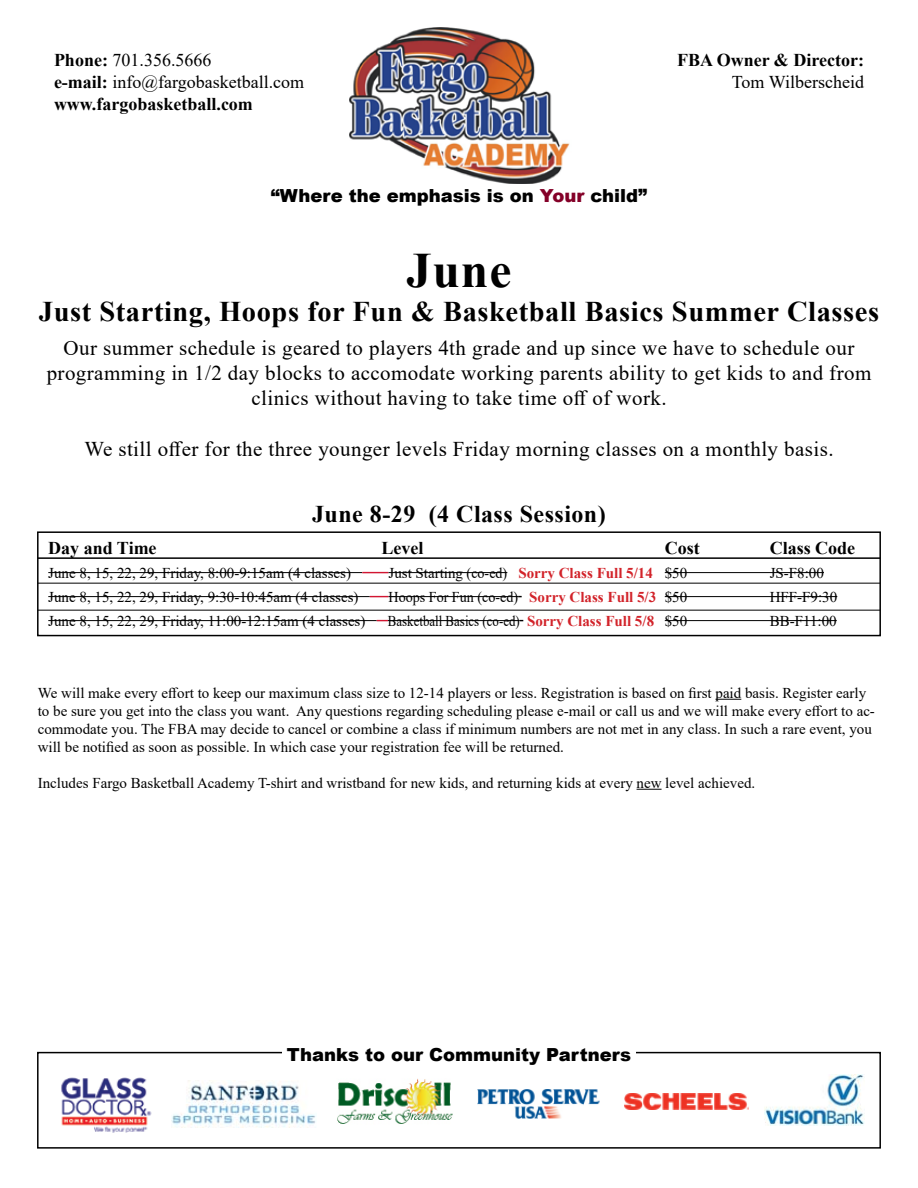
<style>
.page{position:relative;width:918px;height:1188px;background:#fff}
.page>*{position:absolute;margin:0;border:0;box-sizing:border-box;transform-origin:0 0}
.t1{font:700 49.5px "Times New Roman";color:#000}
.t2{font:700 28.5px "Times New Roman";letter-spacing:.02em;color:#000}
.t3{font:700 24px "Times New Roman";letter-spacing:.02em;color:#000}
.t4{font:21px/25.2px "Times New Roman";letter-spacing:.02em;color:#000;text-align:center}
.t5{font:700 18px/21.6px "Times New Roman";color:#000}
.t6{font:900 18px "Arial";color:#000}
.t7{font:18px "Times New Roman";color:#000}
.t8{font:15px/18px "Times New Roman";color:#000}
.t9{font:15px "Times New Roman";color:#000;scale:.86 1}
.t10{font:15px "Times New Roman";color:#000;scale:.94 1}
.s1{font-weight:400}
.s2{color:#840028}
.s3{font-weight:700;color:#d2232a}
</style>
<div class="page">
<img style="left:349px;top:27px;width:221px;height:157px">
<hr style="left:38px;top:557px;width:842px;height:2px;background:#000">
<hr style="left:38px;top:583px;width:842px;height:1px;background:#000">
<div style="left:37px;top:531px;width:844px;height:105px;border:2px solid #000"></div>
<svg style="left:716px;top:699px;width:25px;height:1px"></svg>
<svg style="left:637px;top:789px;width:25px;height:1px"></svg>
<hr style="left:48px;top:572px;width:314px;height:1px;background:#000">
<svg style="left:362px;top:572px;width:27px;height:1px"></svg>
<hr style="left:389px;top:572px;width:118px;height:1px;background:#000">
<hr style="left:665px;top:572px;width:159px;height:1px;background:#000">
<hr style="left:48px;top:596px;width:322px;height:1px;background:#000">
<svg style="left:370px;top:596px;width:19px;height:1px"></svg>
<hr style="left:389px;top:596px;width:129px;height:1px;background:#000">
<hr style="left:665px;top:596px;width:172px;height:1px;background:#000">
<hr style="left:48px;top:620px;width:329px;height:1px;background:#000">
<hr style="left:388px;top:620px;width:132px;height:1px;background:#000">
<hr style="left:665px;top:620px;width:172px;height:1px;background:#000">
<div style="left:37px;top:1052px;width:844px;height:97px;border:2px solid #000"></div>
<img style="left:477px;top:1089px;width:122px;height:30px">
<img style="left:624px;top:1093px;width:125px;height:16px">
<img style="left:765px;top:1074px;width:99px;height:51px">
<div style="left:283px;top:1047px;width:353px;height:13px;background:#fff"></div>
<img style="left:171px;top:1080px;width:145px;height:47px">
<img style="left:337px;top:1078px;width:116px;height:46px">
<img style="left:61px;top:1077px;width:91px;height:56px">
<hr style="left:38px;top:610px;width:842px;height:1px;background:#000">
<p class="t5" style="left:54px;top:49px;width:252px">Phone: <span class="s1">701.356.5666<br></span>e-mail: <span class="s1">info@fargobasketball.com </span>www.fargobasketball.com</p>
<p class="t6" style="left:271px;top:183px;width:378px">“Where the emphasis is on <span class="s2">Your</span> child”</p>
<p class="t5" style="left:677px;top:49px;width:188px">FBA Owner &amp; Director:</p>
<p class="t7" style="left:732px;top:69px;width:134px">Tom Wilberscheid</p>
<h1 class="t1" style="left:407px;top:234px;width:106px">June</h1>
<h2 class="t2" style="left:39px;top:291px;width:842px">Just Starting, Hoops for Fun &amp; Basketball Basics Summer Classes</h2>
<h3 class="t4" style="left:47px;top:335px;width:826px">Our summer schedule is geared to players 4th grade and up since we have to schedule our programming in 1/2 day blocks to accomodate working parents ability to get kids to and from clinics without having to take time off of work.</h3>
<h3 class="t4" style="left:84px;top:436px;width:751px">We still offer for the three younger levels Friday morning classes on a monthly basis.</h3>
<h3 class="t3" style="left:312px;top:497px;width:295px">June 8-29 (4 Class Session)</h3>
<p class="t5" style="left:48px;top:536px;width:110px">Day and Time</p>
<p class="t5" style="left:382px;top:536px;width:43px">Level</p>
<p class="t5" style="left:665px;top:536px;width:36px">Cost</p>
<p class="t5" style="left:770px;top:536px;width:87px">Class Code</p>
<p class="t8" style="left:48px;top:563px;width:304px">June 8, 15, 22, 29, Friday, 8:00-9:15am (4 classes)</p>
<p class="t8" style="left:389px;top:563px;width:300px">Just Starting (co-ed) <span class="s3">Sorry Class Full 5/14</span> $50</p>
<p class="t8" style="left:770px;top:563px;width:56px">JS-F8:00</p>
<p class="t8" style="left:48px;top:587px;width:312px">June 8, 15, 22, 29, Friday, 9:30-10:45am (4 classes)</p>
<p class="t10" style="left:389px;top:586px;width:319px">Hoops For Fun (co-ed) <span class="s3">Sorry Class Full 5/3</span> $50</p>
<p class="t8" style="left:770px;top:587px;width:69px">HFF-F9:30</p>
<p class="t8" style="left:48px;top:611px;width:319px">June 8, 15, 22, 29, Friday, 11:00-12:15am (4 classes)</p>
<p class="t9" style="left:388px;top:610px;width:350px">Basketball Basics (co-ed) <span class="s3">Sorry Class Full 5/8</span> $50</p>
<p class="t8" style="left:770px;top:611px;width:68px">BB-F11:00</p>
<p class="t8" style="left:38px;top:683px;width:839px">We will make every effort to keep our maximum class size to 12-14 players or less. Registration is based on first paid basis. Register early to be sure you get into the class you want. Any questions regarding scheduling please e-mail or call us and we will make every effort to ac&shy;commodate you. The FBA may decide to cancel or combine a class if minimum numbers are not met in any class. In such a rare event, you will be notified as soon as possible. In which case your registration fee will be returned.</p>
<p class="t8" style="left:38px;top:773px;width:719px">Includes Fargo Basketball Academy T-shirt and wristband for new kids, and returning kids at every new level achieved.</p>
<p class="t6" style="left:287px;top:1041px;width:346px">Thanks to our Community Partners</p>
</div>
